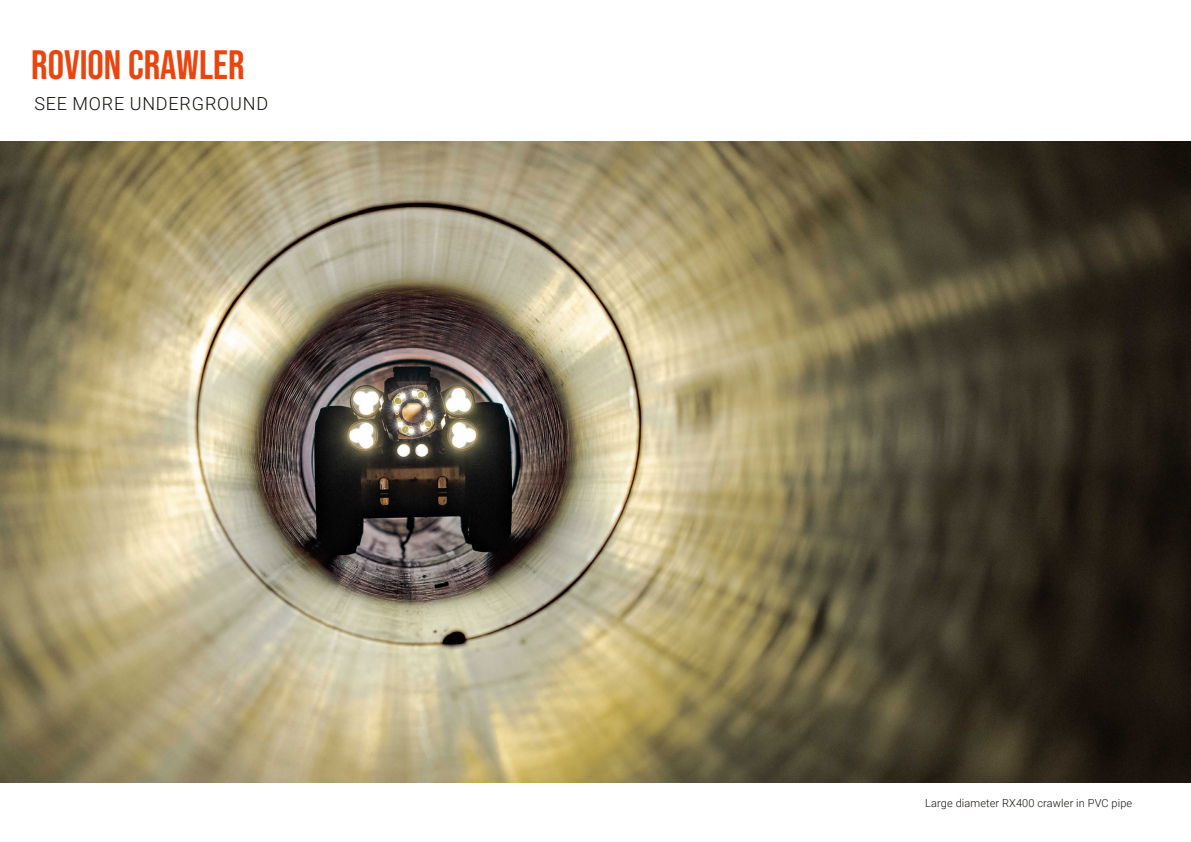
<style>
.page{position:relative;width:1191px;height:842px;background:#fff}
.page>*{position:absolute;margin:0;border:0;box-sizing:border-box;transform-origin:0 0}
.t1{font:41px "Bebas Neue";color:#e8450f}
.t2{font:300 18px "Roboto";letter-spacing:.045em;color:#13100d}
.t3{font:300 11px "Roboto";letter-spacing:.01em;color:#13100d}
</style>
<div class="page">
<img style="left:0;top:142px;width:1191px;height:640px">
<h1 class="t1" style="left:31px;top:41px;width:215px">ROVION CRAWLER</h1>
<h2 class="t2" style="left:34px;top:91px;width:235px">SEE MORE UNDERGROUND</h2>
<p class="t3" style="left:925px;top:796px;width:209px">Large diameter RX400 crawler in PVC pipe</p>
</div>
